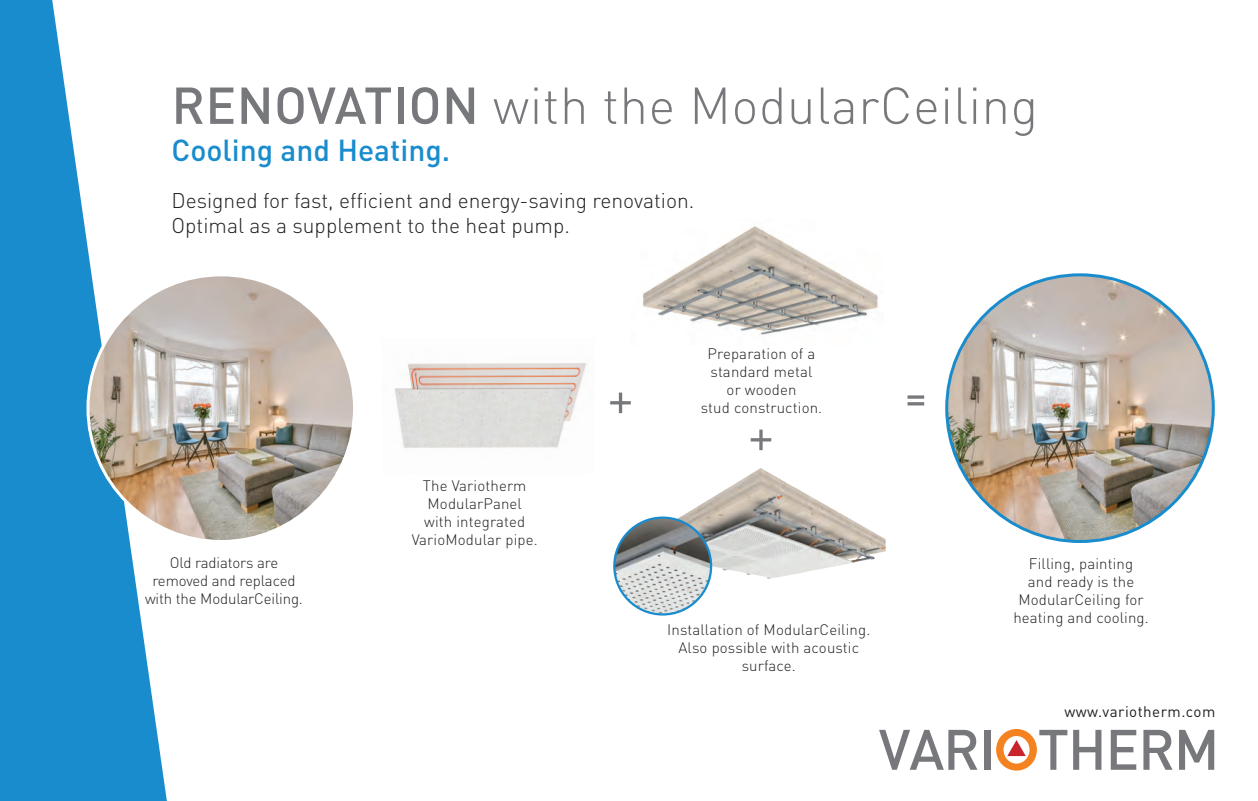
<style>
.page{position:relative;width:1258px;height:801px;background:#fff}
.page>*{position:absolute;margin:0;border:0;box-sizing:border-box;transform-origin:0 0}
.t1{font:300 51px "DIN Pro";letter-spacing:.01em;color:#76787b}
.t2{font:500 30px "DIN Pro";color:#198ccd}
.t3{font:300 21px/25.2px "DIN Pro";color:#231f20}
.t4{font:15.15px "DIN Pro";letter-spacing:.03em;color:#231f20}
.t5{font:300 15px/18px "DIN Pro";letter-spacing:.01em;color:#231f20;text-align:center}
.t6{font:300 15px/18px "DIN Pro";letter-spacing:-.01em;color:#231f20;text-align:center}
.s1{font-weight:500}
</style>
<div class="page">
<svg style="left:0;top:0;width:167px;height:800px;fill:#198ccd"></svg>
<img style="left:88px;top:275px;width:266px;height:266px;border-radius:133px">
<img style="left:946px;top:275px;width:266px;height:266px;border-radius:133px">
<div style="left:0;top:575px;width:18px;height:225px;background:#198ccd"></div>
<img style="left:636px;top:468px;width:250px;height:119px">
<img style="left:614px;top:517px;width:97px;height:97px;border-radius:48px">
<div style="left:613px;top:516px;width:99px;height:99px;border:2px solid #198ccd;border-radius:50%"></div>
<img style="left:643px;top:226px;width:235px;height:109px">
<img style="left:394px;top:363px;width:193px;height:85px">
<hr style="left:907px;top:402px;width:17px;height:3px;background:#76787b">
<hr style="left:907px;top:395px;width:17px;height:3px;background:#76787b">
<svg style="left:750px;top:429px;width:21px;height:21px"></svg>
<svg style="left:610px;top:392px;width:20px;height:21px"></svg>
<svg style="left:879px;top:729px;width:98px;height:40px"></svg>
<div style="left:983px;top:729px;width:6px;height:40px;background:#76787b"></div>
<svg style="left:1110px;top:729px;width:26px;height:40px"></svg>
<svg style="left:1143px;top:729px;width:29px;height:40px"></svg>
<svg style="left:1179px;top:729px;width:34px;height:40px"></svg>
<svg style="left:996px;top:729px;width:105px;height:41px"></svg>
<h1 class="t1" style="left:171px;top:66px;width:868px"><span class="s1">RENOVATION</span> with the ModularCeiling</h1>
<h2 class="t2" style="left:171px;top:126px;width:280px">Cooling and Heating.</h2>
<h3 class="t3" style="left:171px;top:185px;width:524px">Designed for fast, efficient and energy-saving renovation.<br>Optimal as a supplement to the heat pump.</h3>
<p class="t6" style="left:145px;top:552px;width:159px">Old radiators are removed and replaced with the ModularCeiling.</p>
<p class="t5" style="left:411px;top:474px;width:127px">The Variotherm<br>ModularPanel with integrated<br>VarioModular pipe.</p>
<p class="t5" style="left:700px;top:343px;width:123px">Preparation of a standard metal<br>or wooden<br>stud construction.</p>
<p class="t5" style="left:667px;top:619px;width:204px">Installation of ModularCeiling.<br>Also possible with acoustic surface.</p>
<p class="t5" style="left:1013px;top:553px;width:137px">Filling, painting<br>and ready is the<br>ModularCeiling for heating and cooling.</p>
<p class="t4" style="left:1064px;top:699px;width:152px">www.variotherm.com</p>
</div>
